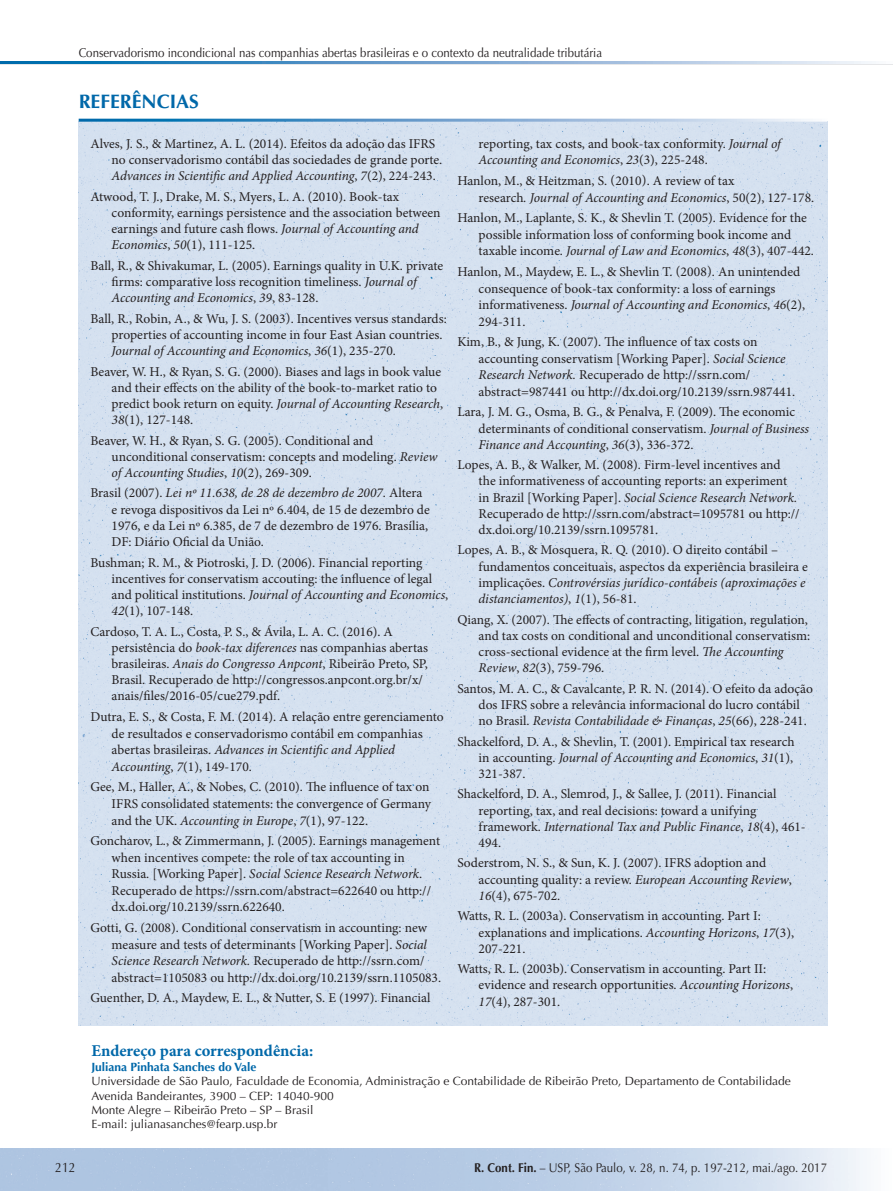
<style>
.page{position:relative;width:893px;height:1191px;background:#fff}
.page>*{position:absolute;margin:0;border:0;box-sizing:border-box;transform-origin:0 0}
.t1{font:700 19.5px "Optima LT Std";color:#0068a9}
.t2{font:700 16.5px "Minion Pro";color:#0068a9}
.t3{font:13.5px/16.2px "Minion Pro";color:#231f20}
.t4{font:13.5px "Optima LT Std";color:#231f20;scale:.9 1}
.t5{font:12.75px "Optima LT Std";color:#231f20;scale:.9 1}
.t6{font:12px/14.4px "Optima LT Std";color:#231f20}
.t7{font:700 12px "Optima LT Std";color:#0068a9}
.s1{font-style:italic}
.s2{font-weight:700}
</style>
<div class="page">
<svg style="left:0;top:62px;width:872px;height:1px"></svg>
<svg style="left:0;top:63px;width:872px;height:1px"></svg>
<div style="left:79px;top:122px;width:748px;height:903px;background:#d5e1f0"></div>
<p class="t5" style="left:79px;top:45px;width:583px">Conservadorismo incondicional nas companhias abertas brasileiras e o contexto da neutralidade tributária</p>
<h1 class="t1" style="left:79px;top:90px;width:122px">REFERÊNCIAS</h1>
<p class="t3" style="left:112px;top:135px;width:332px;text-indent:-21px">Alves, J. S., &amp; Martinez, A. L. (2014). Efeitos da adoção das IFRS no conservadorismo contábil das sociedades de grande porte.<br><span class="s1">Advances in Scientific and Applied Accounting</span>, <span class="s1">7</span>(2), 224-243.</p>
<p class="t3" style="left:112px;top:188px;width:331px;text-indent:-21px">Atwood, T. J., Drake, M. S., Myers, L. A. (2010). Book-tax conformity, earnings persistence and the association between earnings and future cash flows. <span class="s1">Journal of Accounting and Economics</span>, <span class="s1">50</span>(1), 111-125.</p>
<p class="t3" style="left:112px;top:257px;width:333px;text-indent:-21px">Ball, R., &amp; Shivakumar, L. (2005). Earnings quality in U.K. private firms: comparative loss recognition timeliness. <span class="s1">Journal of<br>Accounting and Economics</span>, <span class="s1">39</span>, 83-128.</p>
<p class="t3" style="left:112px;top:310px;width:337px;text-indent:-21px">Ball, R., Robin, A., &amp; Wu, J. S. (2003). Incentives versus standards: properties of accounting income in four East Asian countries.<br><span class="s1">Journal of Accounting and Economics</span>, <span class="s1">36</span>(1), 235-270.</p>
<p class="t3" style="left:112px;top:363px;width:333px;text-indent:-21px">Beaver, W. H., &amp; Ryan, S. G. (2000). Biases and lags in book value and their effects on the ability of the book-to-market ratio to predict book return on equity. <span class="s1">Journal of Accounting Research</span>, <span class="s1">38</span>(1), 127-148.</p>
<p class="t3" style="left:112px;top:432px;width:328px;text-indent:-21px">Beaver, W. H., &amp; Ryan, S. G. (2005). Conditional and unconditional conservatism: concepts and modeling. <span class="s1">Review of Accounting Studies</span>, <span class="s1">10</span>(2), 269-309.</p>
<p class="t3" style="left:112px;top:485px;width:320px;text-indent:-21px">Brasil (2007). <span class="s1">Lei nº 11.638, de 28 de dezembro de 2007</span>. Altera e revoga dispositivos da Lei nº 6.404, de 15 de dezembro de 1976, e da Lei nº 6.385, de 7 de dezembro de 1976. Brasília, DF: Diário Oficial da União.</p>
<p class="t3" style="left:112px;top:554px;width:338px;text-indent:-21px">Bushman; R. M., &amp; Piotroski, J. D. (2006). Financial reporting incentives for conservatism accouting: the influence of legal and political institutions. <span class="s1">Journal of Accounting and Economics</span>, <span class="s1">42</span>(1), 107-148.</p>
<p class="t3" style="left:112px;top:623px;width:318px;text-indent:-21px">Cardoso, T. A. L., Costa, P. S., &amp; Ávila, L. A. C. (2016). A persistência do <span class="s1">book-tax diferences</span> nas companhias abertas brasileiras. <span class="s1">Anais do Congresso Anpcont</span>, Ribeirão Preto, SP, Brasil. Recuperado de http://congressos.anpcont.org.br/x/ anais/files/2016-05/cue279.pdf.</p>
<p class="t3" style="left:112px;top:708px;width:334px;text-indent:-21px">Dutra, E. S., &amp; Costa, F. M. (2014). A relação entre gerenciamento de resultados e conservadorismo contábil em companhias abertas brasileiras. <span class="s1">Advances in Scientific and Applied Accounting</span>, <span class="s1">7</span>(1), 149-170.</p>
<p class="t3" style="left:112px;top:779px;width:321px;text-align:justify;text-indent:-21px">Gee, M., Haller, A., &amp; Nobes, C. (2010). The influence of tax on IFRS consolidated statements: the convergence of Germany and the UK. <span class="s1">Accounting in Europe</span>, <span class="s1">7</span>(1), 97-122.</p>
<p class="t3" style="left:112px;top:832px;width:330px;text-indent:-21px">Goncharov, L., &amp; Zimmermann, J. (2005). Earnings management when incentives compete: the role of tax accounting in Russia. [Working Paper]. <span class="s1">Social Science Research Network</span>.<br>Recuperado de https://ssrn.com/abstract=622640 ou http:// dx.doi.org/10.2139/ssrn.622640.</p>
<p class="t3" style="left:112px;top:919px;width:331px;text-indent:-21px">Gotti, G. (2008). Conditional conservatism in accounting: new measure and tests of determinants [Working Paper]. <span class="s1">Social Science Research Network.</span> Recuperado de http://ssrn.com/ abstract=1105083 ou http://dx.doi.org/10.2139/ssrn.1105083.</p>
<p class="t3" style="left:90px;top:990px;width:342px">Guenther, D. A., Maydew, E. L., &amp; Nutter, S. E (1997). Financial</p>
<p class="t3" style="left:479px;top:135px;width:304px">reporting, tax costs, and book-tax conformity. <span class="s1">Journal of<br>Accounting and Economics</span>, <span class="s1">23</span>(3), 225-248.</p>
<p class="t3" style="left:479px;top:173px;width:337px;text-indent:-21px">Hanlon, M., &amp; Heitzman, S. (2010). A review of tax<br>research<span class="s1">. Journal of Accounting and Economics</span>, 50(2), 127-178.</p>
<p class="t3" style="left:479px;top:210px;width:337px;text-indent:-21px">Hanlon, M., Laplante, S. K., &amp; Shevlin T. (2005). Evidence for the possible information loss of conforming book income and taxable income. <span class="s1">Journal of Law and Economics</span>, <span class="s1">48</span>(3), 407-442.</p>
<p class="t3" style="left:479px;top:263px;width:328px;text-indent:-21px">Hanlon, M., Maydew, E. L., &amp; Shevlin T. (2008). An unintended consequence of book-tax conformity: a loss of earnings informativeness. <span class="s1">Journal of Accounting and Economics</span>, <span class="s1">46</span>(2), 294-311.</p>
<p class="t3" style="left:479px;top:334px;width:318px;text-indent:-21px">Kim, B., &amp; Jung, K. (2007). The influence of tax costs on accounting conservatism [Working Paper]. <span class="s1">Social Science Research Network.</span> Recuperado de http://ssrn.com/ abstract=987441 ou http://dx.doi.org/10.2139/ssrn.987441.</p>
<p class="t3" style="left:479px;top:404px;width:332px;text-indent:-21px">Lara, J. M. G., Osma, B. G., &amp; Penalva, F. (2009). The economic determinants of conditional conservatism. <span class="s1">Journal of Business<br>Finance and Accounting</span>, <span class="s1">36</span>(3), 336-372.</p>
<p class="t3" style="left:479px;top:457px;width:323px;text-indent:-21px">Lopes, A. B., &amp; Walker, M. (2008). Firm-level incentives and the informativeness of accounting reports: an experiment in Brazil [Working Paper]. <span class="s1">Social Science Research Network.<br></span>Recuperado de http://ssrn.com/abstract=1095781 ou http:// dx.doi.org/10.2139/ssrn.1095781.</p>
<p class="t3" style="left:479px;top:542px;width:331px;text-indent:-21px">Lopes, A. B., &amp; Mosquera, R. Q. (2010). O direito contábil – fundamentos conceituais, aspectos da experiência brasileira e implicações. <span class="s1">Controvérsias jurídico-contábeis (aproximações e distanciamentos)</span>, <span class="s1">1</span>(1), 56-81.</p>
<p class="t3" style="left:479px;top:611px;width:333px;text-indent:-21px">Qiang, X. (2007). The effects of contracting, litigation, regulation, and tax costs on conditional and unconditional conservatism: cross-sectional evidence at the firm level. <span class="s1">The Accounting Review</span>, <span class="s1">82</span>(3), 759-796.</p>
<p class="t3" style="left:479px;top:680px;width:336px;text-indent:-21px">Santos, M. A. C., &amp; Cavalcante, P. R. N. (2014). O efeito da adoção dos IFRS sobre a relevância informacional do lucro contábil no Brasil. <span class="s1">Revista Contabilidade &amp; Finanças</span>, <span class="s1">25</span>(66), 228-241.</p>
<p class="t3" style="left:479px;top:733px;width:317px;text-align:justify;text-indent:-21px">Shackelford, D. A., &amp; Shevlin, T. (2001). Empirical tax research in accounting. <span class="s1">Journal of Accounting and Economics</span>, <span class="s1">31</span>(1), 321-387.</p>
<p class="t3" style="left:479px;top:786px;width:329px;text-indent:-21px">Shackelford, D. A., Slemrod, J., &amp; Sallee, J. (2011). Financial reporting, tax, and real decisions: toward a unifying framework. <span class="s1">International Tax and Public Finance</span>, <span class="s1">18</span>(4), 461- 494.</p>
<p class="t3" style="left:479px;top:855px;width:315px;text-indent:-21px">Soderstrom, N. S., &amp; Sun, K. J. (2007). IFRS adoption and accounting quality: a review. <span class="s1">European Accounting Review</span>,<br><span class="s1">16</span>(4), 675-702.</p>
<p class="t3" style="left:479px;top:908px;width:317px;text-indent:-21px">Watts, R. L. (2003a). Conservatism in accounting. Part I: explanations and implications. <span class="s1">Accounting Horizons</span>, <span class="s1">17</span>(3),<br>207-221.</p>
<p class="t3" style="left:479px;top:960px;width:316px;text-indent:-21px">Watts, R. L. (2003b). Conservatism in accounting. Part II: evidence and research opportunities. <span class="s1">Accounting Horizons</span>,<br><span class="s1">17</span>(4), 287-301.</p>
<p class="t2" style="left:91px;top:1039px;width:223px">Endereço para correspondência:</p>
<p class="t7" style="left:91px;top:1059px;width:167px">Juliana Pinhata Sanches do Vale</p>
<p class="t6" style="left:91px;top:1074px;width:701px">Universidade de São Paulo, Faculdade de Economia, Administração e Contabilidade de Ribeirão Preto, Departamento de Contabilidade Avenida Bandeirantes, 3900 – CEP: 14040-900<br>Monte Alegre – Ribeirão Preto – SP – Brasil<br>E-mail: julianasanches@fearp.usp.br</p>
<p class="t4" style="left:55px;top:1160px;width:24px">212</p>
<p class="t5" style="left:474px;top:1160px;width:394px"><span class="s2">R. Cont. Fin.</span> – USP, São Paulo, v. 28, n. 74, p. 197-212, mai./ago. 2017</p>
</div>
